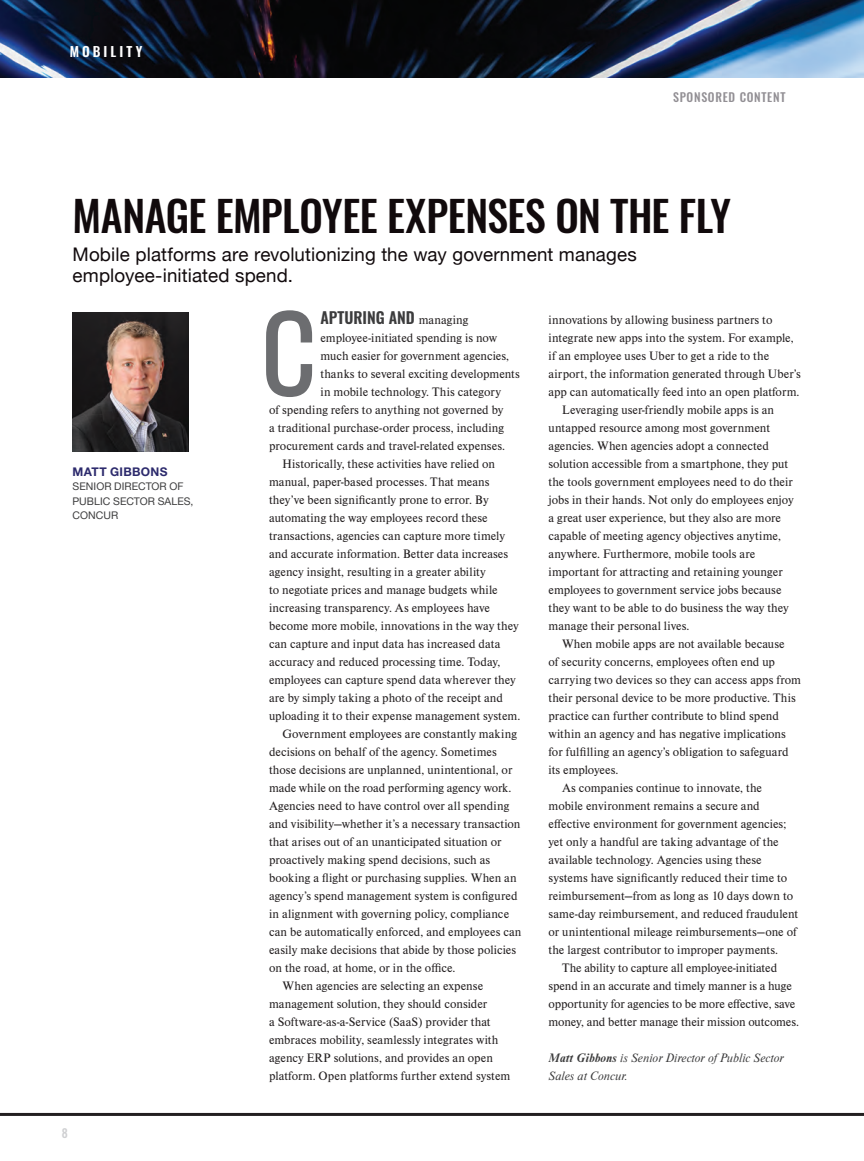
<style>
.page{position:relative;width:864px;height:1161px;background:#fff}
.page>*{position:absolute;margin:0;border:0;box-sizing:border-box;transform-origin:0 0}
._36_Head_Titling{font:500 42px "Oswald";letter-spacing:-.01em;color:#110a0c}
._9_12_Miller_Txt_RR{font:18.75px/21px "Helvetica Neue";letter-spacing:.005em;color:#110a0c}
._9_12_Miller_Txt_RR-2{font:600 15.75px "Oswald";color:#3c3c3d}
.t1{font:600 13.5px "Oswald";letter-spacing:.225em;color:#fff}
._9_12_Miller_Txt_RR-3{font:12.75px/18px "Nimbus Rom DOT";color:#231f20}
._9_12_Miller_Txt_RR-4{font:italic 12.75px/18px "Nimbus Rom DOT";color:#3c3c3d}
.t2{font:500 12px "Oswald";letter-spacing:.06em;color:#928f94}
._9_12_Miller_Txt_RR-5{font:700 12px "Helvetica Neue LT Std";letter-spacing:.025em;color:#2d2b6d}
.t3{font:500 12px "Oswald";color:#cfd0d2}
._9_12_Miller_Txt_RR-6{font:10.5px/14.2px "Helvetica Neue";letter-spacing:.005em;color:#3c3c3d}
.s1{font-family:"Nimbus Rom DOT";font-weight:400;font-size:12.75px;color:#231f20}
.s2{font-weight:700}
</style>
<div class="page">
<hr style="left:0;top:1113px;width:864px;height:3px;background:#231f20">
<img style="left:0;top:0;width:863px;height:77px">
<svg style="left:266px;top:310px;width:47px;height:87px"></svg>
<img style="left:73px;top:312px;width:116px;height:140px">
<img style="left:863px;top:0;width:1px;height:78px">
<p class="t1" style="left:70px;top:42px;width:74px">MOBILITY</p>
<p class="t2" style="left:673px;top:89px;width:114px">SPONSORED CONTENT</p>
<p class="_36_Head_Titling" style="left:73px;top:186px;width:660px">MANAGE EMPLOYEE EXPENSES ON THE FLY</p>
<p class="_9_12_Miller_Txt_RR" style="left:73px;top:245px;width:566px">Mobile platforms are revolutionizing the way government manages employee-initiated spend.</p>
<p class="_9_12_Miller_Txt_RR-5" style="left:73px;top:464px;width:96px">MATT GIBBONS</p>
<p class="_9_12_Miller_Txt_RR-6" style="left:73px;top:480px;width:122px">SENIOR DIRECTOR OF<br>PUBLIC SECTOR SALES,</p>
<p class="_9_12_Miller_Txt_RR-6" style="left:73px;top:509px;width:47px">CONCUR</p>
<p class="t3" style="left:62px;top:1125px;width:7px">8</p>
<p class="_9_12_Miller_Txt_RR-2" style="left:320px;top:307px;width:150px">APTURING AND <span class="s1">managing</span></p>
<p class="_9_12_Miller_Txt_RR-3" style="left:320px;top:329px;width:178px">employee-initiated spending is now</p>
<p class="_9_12_Miller_Txt_RR-3" style="left:320px;top:347px;width:190px">much easier for government agencies,</p>
<p class="_9_12_Miller_Txt_RR-3" style="left:320px;top:365px;width:201px">thanks to several exciting developments</p>
<p class="_9_12_Miller_Txt_RR-3" style="left:320px;top:383px;width:182px">in mobile technology. This category</p>
<p class="_9_12_Miller_Txt_RR-3" style="left:269px;top:401px;width:236px">of spending refers to anything not governed by</p>
<p class="_9_12_Miller_Txt_RR-3" style="left:269px;top:419px;width:237px">a traditional purchase-order process, including</p>
<p class="_9_12_Miller_Txt_RR-3" style="left:269px;top:437px;width:238px">procurement cards and travel-related expenses.</p>
<p class="_9_12_Miller_Txt_RR-3" style="left:269px;top:455px;width:253px;text-indent:14px">Historically, these activities have relied on manual, paper-based processes. That means they’ve been significantly prone to error. By automating the way employees record these transactions, agencies can capture more timely and accurate information. Better data increases agency insight, resulting in a greater ability<br>to negotiate prices and manage budgets while increasing transparency. As employees have become more mobile, innovations in the way they can capture and input data has increased data accuracy and reduced processing time. Today, employees can capture spend data wherever they are by simply taking a photo of the receipt and uploading it to their expense management system.</p>
<p class="_9_12_Miller_Txt_RR-3" style="left:269px;top:725px;width:254px;text-indent:14px">Government employees are constantly making decisions on behalf of the agency. Sometimes those decisions are unplanned, unintentional, or made while on the road performing agency work.<br>Agencies need to have control over all spending and visibility—whether it’s a necessary transaction that arises out of an unanticipated situation or proactively making spend decisions, such as booking a flight or purchasing supplies. When an agency’s spend management system is configured in alignment with governing policy, compliance can be automatically enforced, and employees can easily make decisions that abide by those policies on the road, at home, or in the office.</p>
<p class="_9_12_Miller_Txt_RR-3" style="left:269px;top:977px;width:243px;text-indent:14px">When agencies are selecting an expense management solution, they should consider<br>a Software-as-a-Service (SaaS) provider that embraces mobility, seamlessly integrates with agency ERP solutions, and provides an open platform. Open platforms further extend system</p>
<p class="_9_12_Miller_Txt_RR-3" style="left:549px;top:311px;width:254px">innovations by allowing business partners to integrate new apps into the system. For example, if an employee uses Uber to get a ride to the airport, the information generated through Uber’s app can automatically feed into an open platform.</p>
<p class="_9_12_Miller_Txt_RR-3" style="left:549px;top:401px;width:247px;text-indent:14px">Leveraging user-friendly mobile apps is an untapped resource among most government agencies. When agencies adopt a connected solution accessible from a smartphone, they put the tools government employees need to do their jobs in their hands. Not only do employees enjoy a great user experience, but they also are more capable of meeting agency objectives anytime, anywhere. Furthermore, mobile tools are important for attracting and retaining younger employees to government service jobs because they want to be able to do business the way they manage their personal lives.</p>
<p class="_9_12_Miller_Txt_RR-3" style="left:549px;top:635px;width:254px;text-indent:14px">When mobile apps are not available because<br>of security concerns, employees often end up carrying two devices so they can access apps from their personal device to be more productive. This practice can further contribute to blind spend within an agency and has negative implications for fulfilling an agency’s obligation to safeguard its employees.</p>
<p class="_9_12_Miller_Txt_RR-3" style="left:549px;top:779px;width:251px;text-indent:14px">As companies continue to innovate, the mobile environment remains a secure and effective environment for government agencies; yet only a handful are taking advantage of the available technology. Agencies using these systems have significantly reduced their time to reimbursement—from as long as 10 days down to same-day reimbursement, and reduced fraudulent or unintentional mileage reimbursements—one of the largest contributor to improper payments.</p>
<p class="_9_12_Miller_Txt_RR-3" style="left:549px;top:959px;width:252px;text-indent:14px">The ability to capture all employee-initiated spend in an accurate and timely manner is a huge opportunity for agencies to be more effective, save money, and better manage their mission outcomes.</p>
<p class="_9_12_Miller_Txt_RR-4" style="left:549px;top:1049px;width:237px"><span class="s2">Matt Gibbons</span> is Senior Director of Public Sector<br>Sales at Concur.</p>
</div>
